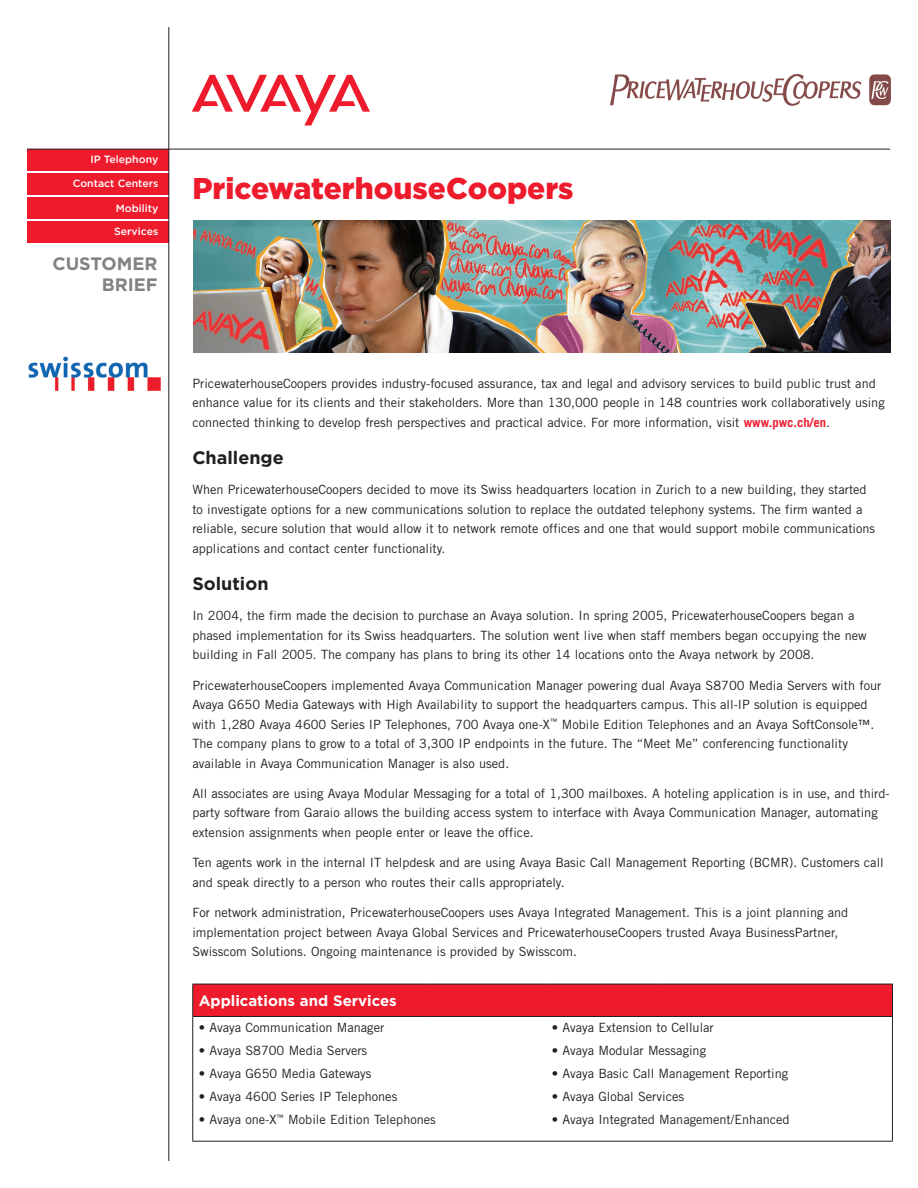
<style>
.page{position:relative;width:918px;height:1188px;background:#fff}
.page>*{position:absolute;margin:0;border:0;box-sizing:border-box;transform-origin:0 0}
.case_study_brief_tit{font:900 30px "Gotham";color:#ee1b2c}
.sub_head{font:700 18px "Gotham";color:#231f20}
.Collateral_Type{font:700 18px/21px "Gotham";color:#808285;text-align:right}
.table_heads{font:700 15px "Gotham";color:#fff}
.body_copy{font:12.75px/19.5px "Trade Gothic";color:#231f20}
.table_body_bullets{font:12.75px "Trade Gothic";color:#231f20}
.t1{font:500 10.5px/23.1px "Gotham";color:#fff}
.s1{font-weight:700;color:#ee1b2c}
</style>
<div class="page">
<svg style="left:192px;top:75px;width:178px;height:50px"></svg>
<div style="left:193px;top:984px;width:699px;height:32px;background:#ee1b2c"></div>
<hr style="left:192px;top:984px;width:239px;height:1px;background:#231f20">
<hr style="left:192px;top:984px;width:1px;height:32px;background:#231f20">
<hr style="left:431px;top:984px;width:115px;height:1px;background:#231f20">
<hr style="left:546px;top:984px;width:116px;height:1px;background:#231f20">
<hr style="left:662px;top:984px;width:231px;height:1px;background:#231f20">
<hr style="left:892px;top:984px;width:1px;height:32px;background:#231f20">
<hr style="left:192px;top:1016px;width:239px;height:1px;background:#231f20">
<hr style="left:192px;top:1017px;width:1px;height:124px;background:#231f20">
<hr style="left:431px;top:1016px;width:115px;height:1px;background:#231f20">
<hr style="left:546px;top:1016px;width:116px;height:1px;background:#231f20">
<hr style="left:662px;top:1016px;width:231px;height:1px;background:#231f20">
<hr style="left:892px;top:1017px;width:1px;height:124px;background:#231f20">
<hr style="left:192px;top:1141px;width:239px;height:1px;background:#231f20">
<hr style="left:431px;top:1141px;width:115px;height:1px;background:#231f20">
<hr style="left:546px;top:1141px;width:116px;height:1px;background:#231f20">
<hr style="left:662px;top:1141px;width:231px;height:1px;background:#231f20">
<div style="left:27px;top:149px;width:142px;height:22px;background:#ee1b2c"></div>
<div style="left:27px;top:173px;width:142px;height:22px;background:#ee1b2c"></div>
<div style="left:27px;top:197px;width:142px;height:22px;background:#ee1b2c"></div>
<div style="left:27px;top:221px;width:142px;height:22px;background:#ee1b2c"></div>
<hr style="left:27px;top:149px;width:863px;height:1px;background:#231f20">
<hr style="left:168px;top:27px;width:1px;height:1134px;background:#231f20">
<img style="left:194px;top:220px;width:696px;height:132px">
<img style="left:610px;top:75px;width:281px;height:31px">
<img style="left:28px;top:356px;width:133px;height:35px">
<p class="t1" style="left:90px;top:148px;width:69px">IP Telephony</p>
<p class="t1" style="left:73px;top:172px;width:87px">Contact Centers</p>
<p class="t1" style="left:114px;top:196px;width:46px">Mobility<br>Services</p>
<p class="Collateral_Type" style="left:52px;top:253px;width:107px">CUSTOMER<br>BRIEF</p>
<p class="case_study_brief_tit" style="left:192px;top:171px;width:383px">PricewaterhouseCoopers</p>
<p class="body_copy" style="left:192px;top:373px;width:694px">PricewaterhouseCoopers provides industry-focused assurance, tax and legal and advisory services to build public trust and enhance value for its clients and their stakeholders. More than 130,000 people in 148 countries work collaboratively using connected thinking to develop fresh perspectives and practical advice. For more information, visit <span class="s1">www.pwc.ch/en</span>.</p>
<p class="sub_head" style="left:192px;top:447px;width:93px">Challenge</p>
<p class="body_copy" style="left:192px;top:480px;width:684px">When PricewaterhouseCoopers decided to move its Swiss headquarters location in Zurich to a new building, they started to investigate options for a new communications solution to replace the outdated telephony systems. The firm wanted a reliable, secure solution that would allow it to network remote offices and one that would support mobile communications applications and contact center functionality.</p>
<p class="sub_head" style="left:192px;top:573px;width:78px">Solution</p>
<p class="body_copy" style="left:192px;top:606px;width:676px">In 2004, the firm made the decision to purchase an Avaya solution. In spring 2005, PricewaterhouseCoopers began a phased implementation for its Swiss headquarters. The solution went live when staff members began occupying the new building in Fall 2005. The company has plans to bring its other 14 locations onto the Avaya network by 2008.</p>
<p class="body_copy" style="left:192px;top:675px;width:690px">PricewaterhouseCoopers implemented Avaya Communication Manager powering dual Avaya S8700 Media Servers with four Avaya G650 Media Gateways with High Availability to support the headquarters campus. This all-IP solution is equipped with 1,280 Avaya 4600 Series IP Telephones, 700 Avaya one-X<sup>™</sup> Mobile Edition Telephones and an Avaya SoftConsole™.<br>The company plans to grow to a total of 3,300 IP endpoints in the future. The “Meet Me” conferencing functionality available in Avaya Communication Manager is also used.</p>
<p class="body_copy" style="left:192px;top:784px;width:699px">All associates are using Avaya Modular Messaging for a total of 1,300 mailboxes. A hoteling application is in use, and third&shy;party software from Garaio allows the building access system to interface with Avaya Communication Manager, automating extension assignments when people enter or leave the office.</p>
<p class="body_copy" style="left:192px;top:853px;width:693px">Ten agents work in the internal IT helpdesk and are using Avaya Basic Call Management Reporting (BCMR). Customers call and speak directly to a person who routes their calls appropriately.</p>
<p class="body_copy" style="left:192px;top:903px;width:657px">For network administration, PricewaterhouseCoopers uses Avaya Integrated Management. This is a joint planning and implementation project between Avaya Global Services and PricewaterhouseCoopers trusted Avaya BusinessPartner,<br>Swisscom Solutions. Ongoing maintenance is provided by Swisscom.</p>
<p class="table_heads" style="left:199px;top:992px;width:200px">Applications and Services</p>
<p class="table_body_bullets" style="left:199px;top:1020px;width:187px">• Avaya Communication Manager</p>
<p class="table_body_bullets" style="left:199px;top:1043px;width:170px">• Avaya S8700 Media Servers</p>
<p class="table_body_bullets" style="left:199px;top:1066px;width:174px">• Avaya G650 Media Gateways</p>
<p class="table_body_bullets" style="left:199px;top:1089px;width:200px">• Avaya 4600 Series IP Telephones</p>
<p class="table_body_bullets" style="left:199px;top:1112px;width:239px">• Avaya one-X<sup>™</sup> Mobile Edition Telephones</p>
<p class="table_body_bullets" style="left:552px;top:1020px;width:164px">• Avaya Extension to Cellular</p>
<p class="table_body_bullets" style="left:552px;top:1043px;width:156px">• Avaya Modular Messaging</p>
<p class="table_body_bullets" style="left:552px;top:1066px;width:238px">• Avaya Basic Call Management Reporting</p>
<p class="table_body_bullets" style="left:552px;top:1089px;width:134px">• Avaya Global Services</p>
<p class="table_body_bullets" style="left:552px;top:1112px;width:239px">• Avaya Integrated Management/Enhanced</p>
</div>
